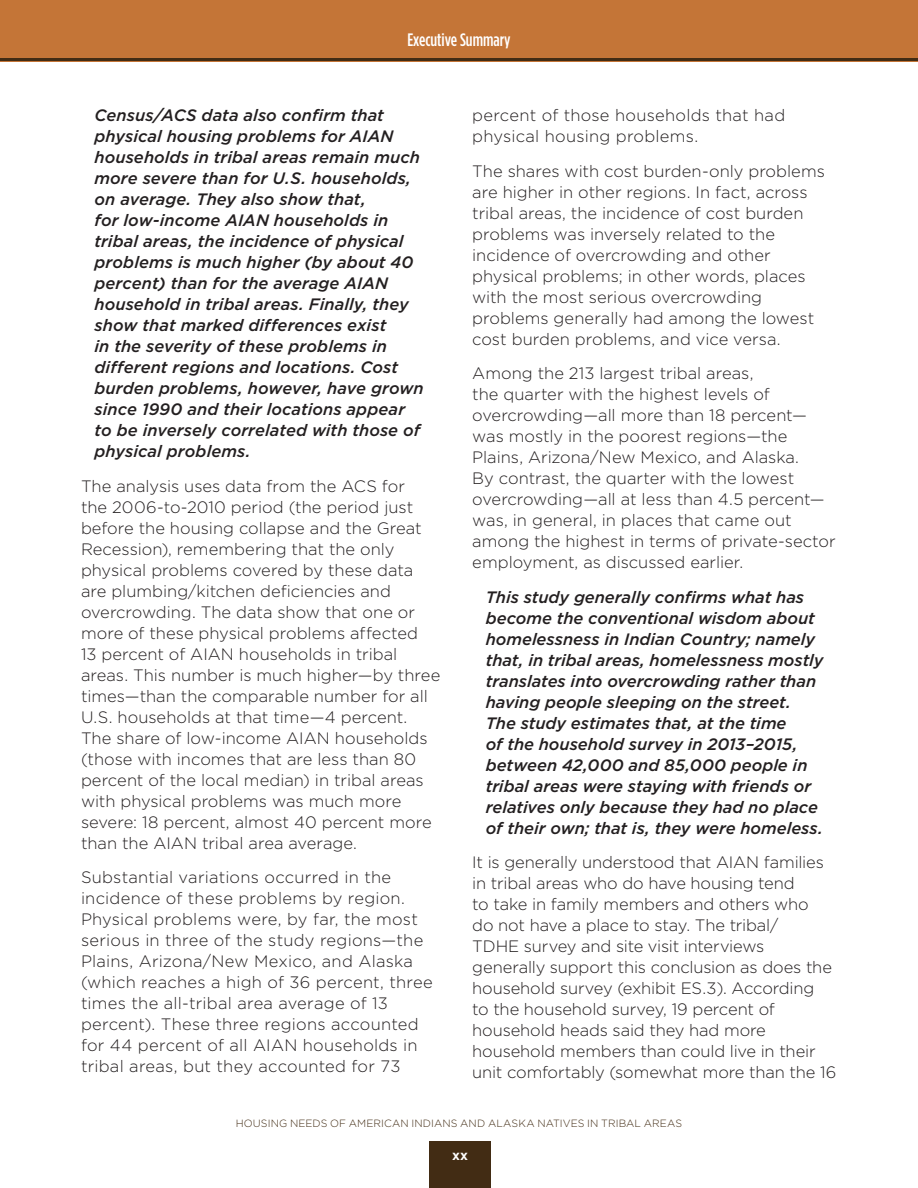
<style>
.page{position:relative;width:918px;height:1188px;background:#fff}
.page>*{position:absolute;margin:0;border:0;box-sizing:border-box;transform-origin:0 0}
.t1{font:500 18px "Gotham Condensed";color:#fff}
.Body_Text{font:300 16.5px/21px "Gotham";color:#231f20}
.Bold_Ital{font:italic 500 16.5px/21px "Gotham";color:#231f20}
.t2{font:700 13.5px "Gotham";color:#fff}
.t3{font:300 10.5px "Gotham";letter-spacing:.005em;color:#422c14}
</style>
<div class="page">
<div style="left:429px;top:1142px;width:62px;height:46px;background:#422c14"></div>
<div style="left:0;top:0;width:918px;height:61px;background:#c47537"></div>
<hr style="left:0;top:58px;width:918px;height:3px;background:#422c14">
<p class="t1" style="left:407px;top:29px;width:105px">Executive Summary</p>
<p class="Bold_Ital" style="left:94px;top:105px;width:331px">Census/ACS data also confirm that physical housing problems for AIAN households in tribal areas remain much more severe than for U.S. households, on average. They also show that,<br>for low-income AIAN households in tribal areas, the incidence of physical problems is much higher (by about 40 percent) than for the average AIAN household in tribal areas. Finally, they show that marked differences exist<br>in the severity of these problems in different regions and locations. Cost burden problems, however, have grown since 1990 and their locations appear to be inversely correlated with those of physical problems.</p>
<p class="Body_Text" style="left:81px;top:475px;width:361px">The analysis uses data from the ACS for<br>the 2006-to-2010 period (the period just before the housing collapse and the Great Recession), remembering that the only physical problems covered by these data are plumbing/kitchen deficiencies and overcrowding. The data show that one or more of these physical problems affected<br>13 percent of AIAN households in tribal areas. This number is much higher—by three times—than the comparable number for all U.S. households at that time—4 percent.<br>The share of low-income AIAN households (those with incomes that are less than 80 percent of the local median) in tribal areas with physical problems was much more severe: 18 percent, almost 40 percent more than the AIAN tribal area average.</p>
<p class="Body_Text" style="left:81px;top:866px;width:353px">Substantial variations occurred in the incidence of these problems by region.<br>Physical problems were, by far, the most serious in three of the study regions—the Plains, Arizona/New Mexico, and Alaska (which reaches a high of 36 percent, three times the all-tribal area average of 13 percent). These three regions accounted for 44 percent of all AIAN households in tribal areas, but they accounted for 73</p>
<p class="Body_Text" style="left:472px;top:104px;width:314px">percent of those households that had physical housing problems.</p>
<p class="Body_Text" style="left:472px;top:160px;width:354px">The shares with cost burden-only problems are higher in other regions. In fact, across tribal areas, the incidence of cost burden problems was inversely related to the incidence of overcrowding and other physical problems; in other words, places with the most serious overcrowding problems generally had among the lowest cost burden problems, and vice versa.</p>
<p class="Body_Text" style="left:472px;top:362px;width:365px">Among the 213 largest tribal areas,<br>the quarter with the highest levels of overcrowding—all more than 18 percent— was mostly in the poorest regions—the Plains, Arizona/New Mexico, and Alaska.<br>By contrast, the quarter with the lowest overcrowding—all at less than 4.5 percent— was, in general, in places that came out among the highest in terms of private-sector employment, as discussed earlier.</p>
<p class="Bold_Ital" style="left:486px;top:586px;width:339px">This study generally confirms what has become the conventional wisdom about homelessness in Indian Country; namely that, in tribal areas, homelessness mostly translates into overcrowding rather than having people sleeping on the street.<br>The study estimates that, at the time<br>of the household survey in 2013–2015, between 42,000 and 85,000 people in tribal areas were staying with friends or relatives only because they had no place of their own; that is, they were homeless.</p>
<p class="Body_Text" style="left:472px;top:851px;width:366px">It is generally understood that AIAN families in tribal areas who do have housing tend<br>to take in family members and others who<br>do not have a place to stay. The tribal/<br>TDHE survey and site visit interviews generally support this conclusion as does the household survey (exhibit ES.3). According<br>to the household survey, 19 percent of household heads said they had more household members than could live in their unit comfortably (somewhat more than the 16</p>
<p class="t3" style="left:236px;top:1117px;width:448px">HOUSING NEEDS OF AMERICAN INDIANS AND ALASKA NATIVES IN TRIBAL AREAS</p>
<p class="t2" style="left:452px;top:1146px;width:17px">xx</p>
</div>
